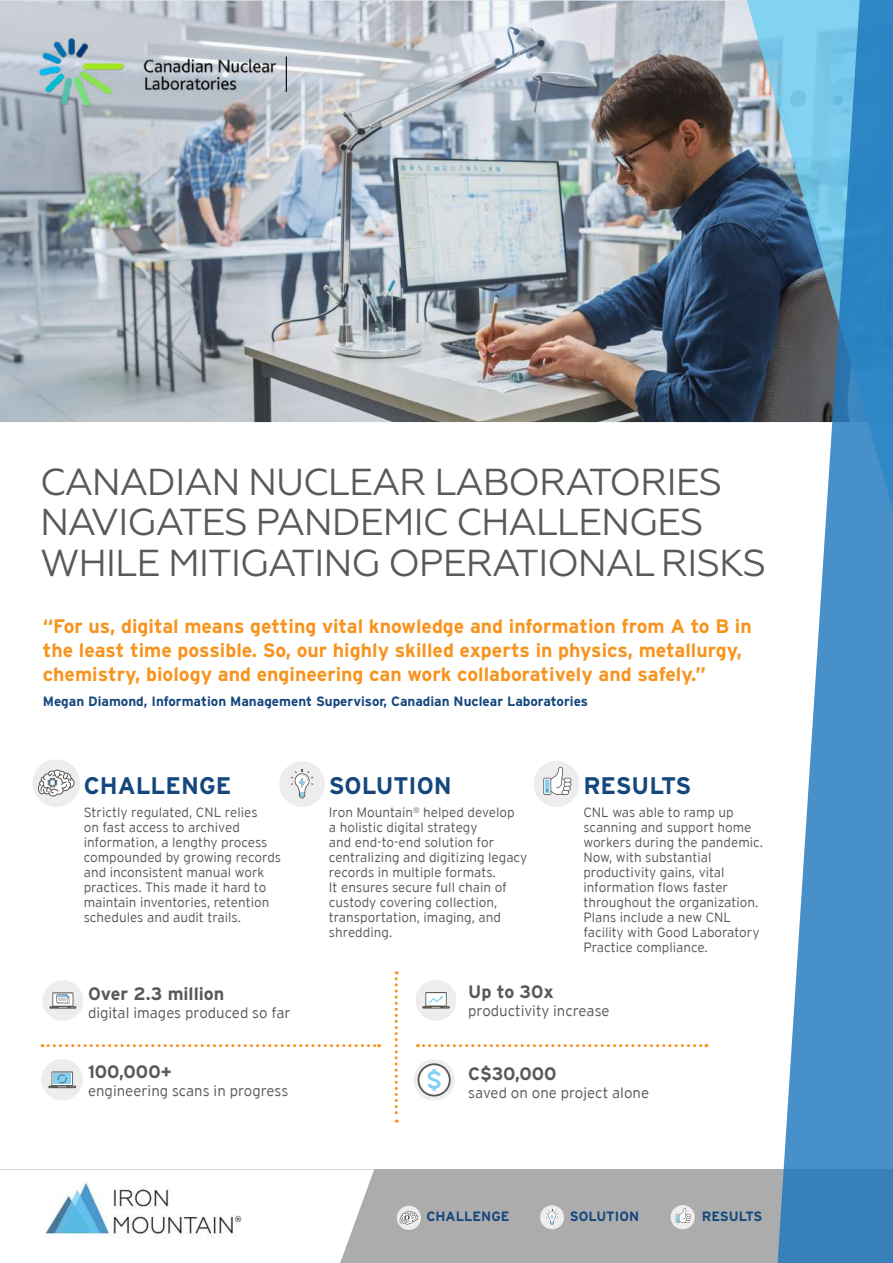
<style>
.page{position:relative;width:893px;height:1263px;background:#fff}
.page>*{position:absolute;margin:0;border:0;box-sizing:border-box;transform-origin:0 0}
.t1{font:37.5px/40.5px "Geometria";letter-spacing:-.03em;color:#58595b}
.t2{font:700 24px "Interstate";color:#14477d}
.t3{font:700 19.5px/24px "Interstate";color:#f7941e}
.t4{font:700 18px "Interstate";color:#58595b}
.t5{font:300 15px "Interstate";color:#58595b}
.t6{font:300 13.5px/15px "Interstate";color:#58595b}
.t7{font:700 13.5px "Interstate";color:#14477d}
</style>
<div class="page">
<div style="left:0;top:1169px;width:893px;height:94px;background:#acacad"></div>
<svg style="left:0;top:1169px;width:374px;height:94px"></svg>
<img style="left:45px;top:1180px;width:197px;height:60px">
<img style="left:0;top:1px;width:747px;height:421px">
<svg style="left:42px;top:1044px;width:338px;height:3px"></svg>
<svg style="left:395px;top:971px;width:3px;height:152px"></svg>
<svg style="left:417px;top:1044px;width:290px;height:3px"></svg>
<div style="left:413px;top:1059px;width:42px;height:42px;background:#ededed;border-radius:50%"></div>
<svg style="left:418px;top:1063px;width:33px;height:33px"></svg>
<div style="left:32px;top:759px;width:47px;height:48px;background:#ededed;border-radius:50%"></div>
<svg style="left:38px;top:770px;width:37px;height:26px"></svg>
<div style="left:279px;top:761px;width:46px;height:46px;background:#ededed;border-radius:50%"></div>
<svg style="left:291px;top:769px;width:22px;height:30px"></svg>
<div style="left:533px;top:761px;width:46px;height:46px;background:#ededed;border-radius:50%"></div>
<svg style="left:543px;top:767px;width:28px;height:28px"></svg>
<div style="left:397px;top:1206px;width:24px;height:24px;background:#ededed;border-radius:50%"></div>
<svg style="left:400px;top:1211px;width:18px;height:14px"></svg>
<div style="left:540px;top:1205px;width:24px;height:24px;background:#ededed;border-radius:50%"></div>
<svg style="left:546px;top:1209px;width:12px;height:16px"></svg>
<div style="left:671px;top:1205px;width:24px;height:24px;background:#ededed;border-radius:50%"></div>
<svg style="left:676px;top:1208px;width:15px;height:15px"></svg>
<img style="left:747px;top:0;width:30px;height:423px">
<svg style="left:777px;top:0;width:116px;height:1263px"></svg>
<div style="left:42px;top:980px;width:41px;height:41px;background:#ededed;border-radius:50%"></div>
<svg style="left:49px;top:992px;width:27px;height:17px"></svg>
<div style="left:415px;top:980px;width:42px;height:41px;background:#ededed;border-radius:50%"></div>
<svg style="left:422px;top:992px;width:28px;height:16px"></svg>
<img style="left:19px;top:17px;width:267px;height:104px">
<div style="left:41px;top:1059px;width:42px;height:41px;background:#ededed;border-radius:50%"></div>
<svg style="left:48px;top:1071px;width:28px;height:17px"></svg>
<h1 class="t1" style="left:40px;top:461px;width:728px">CANADIAN NUCLEAR LABORATORIES<br>NAVIGATES PANDEMIC CHALLENGES<br>WHILE MITIGATING OPERATIONAL RISKS</h1>
<h3 class="t3" style="left:43px;top:614px;width:710px">“For us, digital means getting vital knowledge and information from A to B in the least time possible. So, our highly skilled experts in physics, metallurgy, chemistry, biology and engineering can work collaboratively and safely.”</h3>
<p class="t7" style="left:43px;top:694px;width:547px">Megan Diamond, Information Management Supervisor, Canadian Nuclear Laboratories</p>
<h2 class="t2" style="left:84px;top:772px;width:149px">CHALLENGE</h2>
<p class="t6" style="left:84px;top:805px;width:199px">Strictly regulated, CNL relies<br>on fast access to archived information, a lengthy process compounded by growing records and inconsistent manual work practices. This made it hard to maintain inventories, retention schedules and audit trails.</p>
<h2 class="t2" style="left:329px;top:772px;width:124px">SOLUTION</h2>
<p class="t6" style="left:329px;top:805px;width:200px">Iron Mountain<sup>®</sup> helped develop<br>a holistic digital strategy<br>and end-to-end solution for centralizing and digitizing legacy records in multiple formats.<br>It ensures secure full chain of custody covering collection, transportation, imaging, and shredding.</p>
<h2 class="t2" style="left:583px;top:772px;width:110px">RESULTS</h2>
<p class="t6" style="left:583px;top:805px;width:181px">CNL was able to ramp up scanning and support home workers during the pandemic.<br>Now, with substantial productivity gains, vital information flows faster throughout the organization.<br>Plans include a new CNL facility with Good Laboratory<br>Practice compliance.</p>
<h3 class="t4" style="left:88px;top:983px;width:138px">Over 2.3 million</h3>
<p class="t5" style="left:88px;top:1004px;width:204px">digital images produced so far</p>
<h3 class="t4" style="left:468px;top:981px;width:87px">Up to 30x</h3>
<p class="t5" style="left:468px;top:1002px;width:143px">productivity increase</p>
<h3 class="t4" style="left:88px;top:1061px;width:85px">100,000+</h3>
<p class="t5" style="left:88px;top:1082px;width:202px">engineering scans in progress</p>
<h3 class="t4" style="left:468px;top:1063px;width:90px">C$30,000</h3>
<p class="t5" style="left:468px;top:1084px;width:182px">saved on one project alone</p>
<p class="t7" style="left:426px;top:1209px;width:85px">CHALLENGE</p>
<p class="t7" style="left:570px;top:1209px;width:71px">SOLUTION</p>
<p class="t7" style="left:702px;top:1209px;width:62px">RESULTS</p>
</div>
